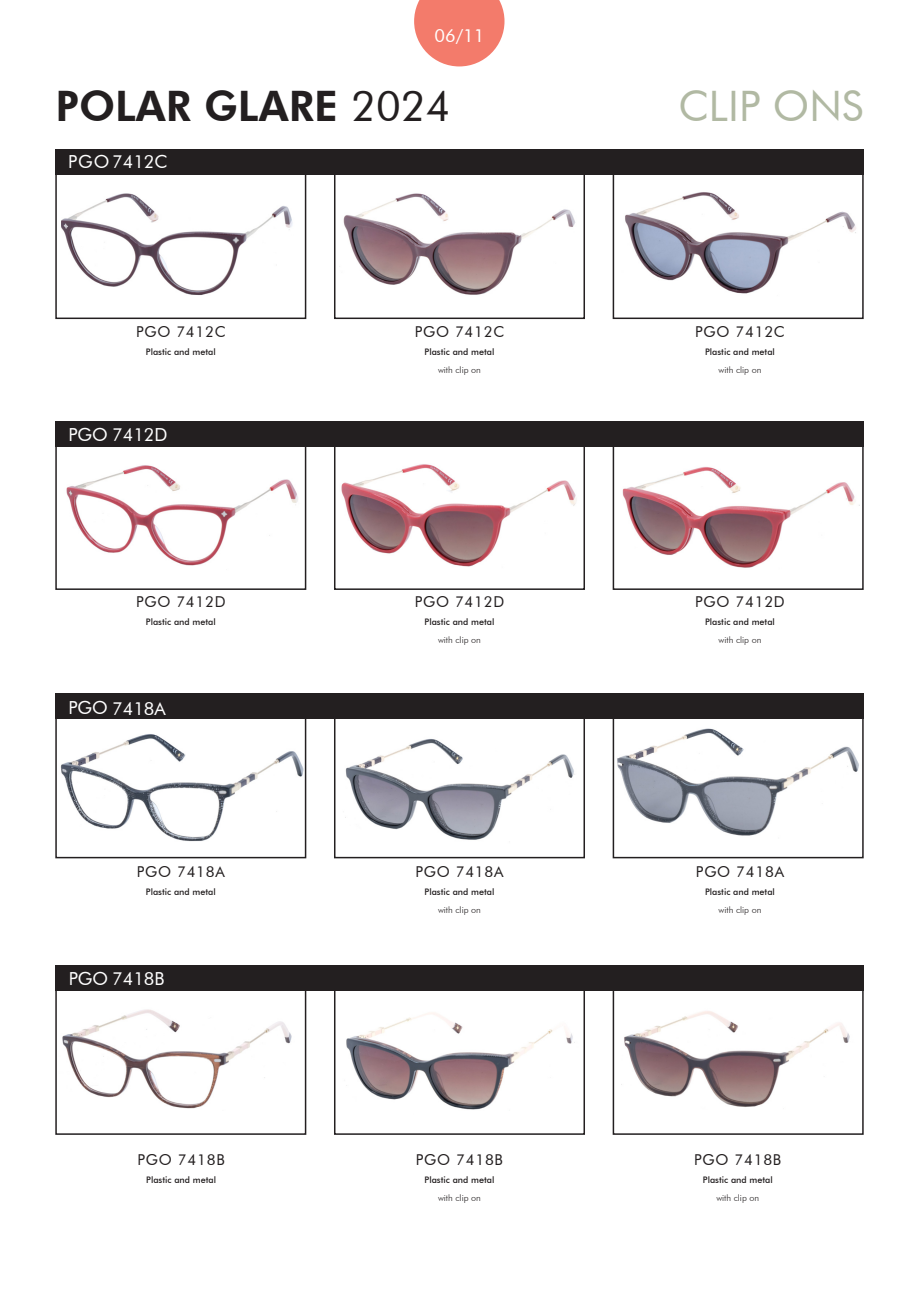
<style>
.page{position:relative;width:919px;height:1289px;background:#fff}
.page>*{position:absolute;margin:0;border:0;box-sizing:border-box;transform-origin:0 0}
.t1{font:800 42px "Futura BT";color:#231f20}
.t2{font:42px "Futura BT";color:#b1b9a3}
.t3{font:18px "Futura BT";color:#fff}
.t4{font:15px "Futura BT";letter-spacing:.05em;color:#231f20}
.t5{font:500 9px "Futura BT";color:#231f20}
.t6{font:300 9px "Futura BT";color:#231f20}
.s1{font-weight:400}
</style>
<div class="page">
<div style="left:55px;top:149px;width:808px;height:25px;background:#231f20"></div>
<div style="left:55px;top:421px;width:808px;height:25px;background:#231f20"></div>
<div style="left:55px;top:693px;width:808px;height:26px;background:#231f20"></div>
<div style="left:55px;top:965px;width:808px;height:26px;background:#231f20"></div>
<svg style="left:414px;top:0;width:90px;height:66px;background:#f48e81"></svg>
<div style="left:334px;top:167px;width:251px;height:152px;border:2px solid #231f20"></div>
<div style="left:334px;top:438px;width:251px;height:152px;border:2px solid #231f20"></div>
<div style="left:334px;top:706px;width:251px;height:152px;border:2px solid #231f20"></div>
<div style="left:334px;top:982px;width:251px;height:152px;border:2px solid #231f20"></div>
<div style="left:612px;top:167px;width:251px;height:152px;border:2px solid #231f20"></div>
<div style="left:612px;top:438px;width:251px;height:152px;border:2px solid #231f20"></div>
<div style="left:612px;top:982px;width:251px;height:152px;border:2px solid #231f20"></div>
<div style="left:55px;top:170px;width:251px;height:149px;border:2px solid #231f20"></div>
<div style="left:55px;top:443px;width:251px;height:147px;border:2px solid #231f20"></div>
<div style="left:55px;top:987px;width:251px;height:147px;border:2px solid #231f20"></div>
<img style="left:617px;top:728px;width:242px;height:108px">
<div style="left:612px;top:706px;width:251px;height:152px;border:2px solid #231f20"></div>
<img style="left:60px;top:734px;width:243px;height:107px">
<div style="left:55px;top:716px;width:251px;height:142px;border:2px solid #231f20"></div>
<img style="left:62px;top:193px;width:231px;height:102px">
<img style="left:62px;top:1009px;width:230px;height:100px">
<img style="left:343px;top:193px;width:232px;height:102px">
<img style="left:341px;top:464px;width:236px;height:103px">
<img style="left:66px;top:465px;width:232px;height:101px">
<img style="left:345px;top:739px;width:230px;height:101px">
<img style="left:346px;top:1012px;width:229px;height:98px">
<img style="left:625px;top:192px;width:231px;height:102px">
<img style="left:622px;top:467px;width:233px;height:101px">
<img style="left:621px;top:1011px;width:229px;height:96px">
<h2 class="t3" style="left:434px;top:24px;width:51px">06/11</h2>
<h1 class="t1" style="left:56px;top:80px;width:396px">POLAR GLARE <span class="s1">2024</span></h1>
<h1 class="t2" style="left:678px;top:80px;width:186px">CLIP ONS</h1>
<h2 class="t3" style="left:68px;top:151px;width:101px">PGO7412C</h2>
<h3 class="t4" style="left:136px;top:322px;width:91px">PGO 7412C</h3>
<p class="t5" style="left:146px;top:346px;width:71px">Plastic and metal</p>
<h2 class="t3" style="left:68px;top:423px;width:101px">PGO 7412D</h2>
<h3 class="t4" style="left:136px;top:592px;width:91px">PGO 7412D</h3>
<p class="t5" style="left:146px;top:616px;width:71px">Plastic and metal</p>
<h2 class="t3" style="left:68px;top:697px;width:99px">PGO 7418A</h2>
<h3 class="t4" style="left:137px;top:862px;width:90px">PGO 7418A</h3>
<p class="t5" style="left:146px;top:886px;width:71px">Plastic and metal</p>
<h2 class="t3" style="left:69px;top:967px;width:97px">PGO 7418B</h2>
<h3 class="t4" style="left:138px;top:1150px;width:89px">PGO 7418B</h3>
<p class="t5" style="left:146px;top:1174px;width:71px">Plastic and metal</p>
<h3 class="t4" style="left:414px;top:322px;width:91px">PGO 7412C</h3>
<p class="t5" style="left:424px;top:346px;width:71px">Plastic and metal</p>
<p class="t6" style="left:438px;top:364px;width:44px">with clip on</p>
<h3 class="t4" style="left:414px;top:592px;width:91px">PGO 7412D</h3>
<p class="t5" style="left:424px;top:616px;width:71px">Plastic and metal</p>
<p class="t6" style="left:438px;top:634px;width:44px">with clip on</p>
<h3 class="t4" style="left:415px;top:862px;width:90px">PGO 7418A</h3>
<p class="t5" style="left:424px;top:886px;width:71px">Plastic and metal</p>
<p class="t6" style="left:438px;top:904px;width:44px">with clip on</p>
<h3 class="t4" style="left:416px;top:1150px;width:89px">PGO 7418B</h3>
<p class="t5" style="left:424px;top:1174px;width:71px">Plastic and metal</p>
<p class="t6" style="left:438px;top:1192px;width:44px">with clip on</p>
<h3 class="t4" style="left:695px;top:322px;width:91px">PGO 7412C</h3>
<p class="t5" style="left:705px;top:346px;width:71px">Plastic and metal</p>
<p class="t6" style="left:718px;top:364px;width:44px">with clip on</p>
<h3 class="t4" style="left:695px;top:592px;width:91px">PGO 7412D</h3>
<p class="t5" style="left:705px;top:616px;width:71px">Plastic and metal</p>
<p class="t6" style="left:718px;top:634px;width:44px">with clip on</p>
<h3 class="t4" style="left:696px;top:862px;width:90px">PGO 7418A</h3>
<p class="t5" style="left:705px;top:886px;width:71px">Plastic and metal</p>
<p class="t6" style="left:718px;top:904px;width:44px">with clip on</p>
<h3 class="t4" style="left:694px;top:1150px;width:89px">PGO 7418B</h3>
<p class="t5" style="left:702px;top:1174px;width:71px">Plastic and metal</p>
<p class="t6" style="left:716px;top:1192px;width:44px">with clip on</p>
</div>
